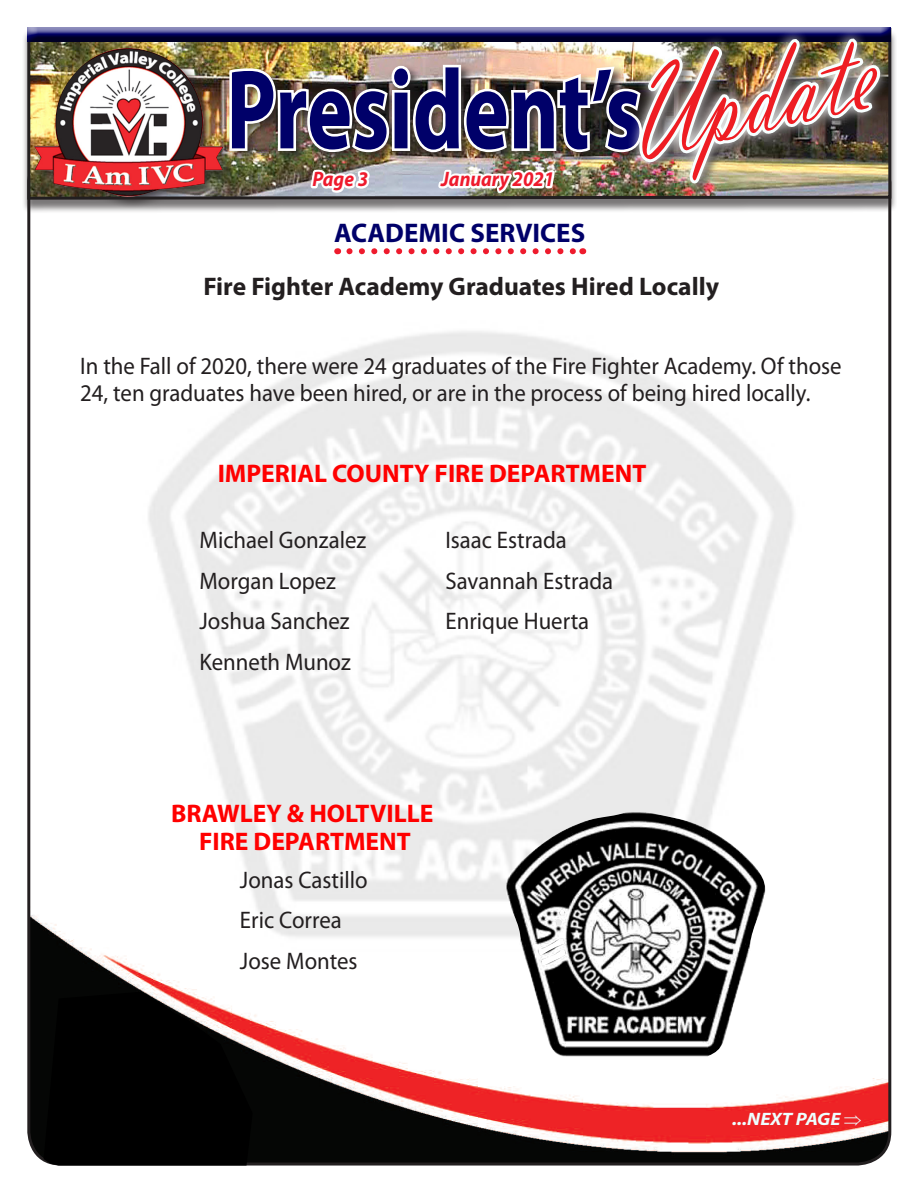
<style>
.page{position:relative;width:918px;height:1188px;background:#fff}
.page>*{position:absolute;margin:0;border:0;box-sizing:border-box;transform-origin:0 0}
.t1{font:136.65px "Vladimir Script";color:#ee1d23;scale:.78 1}
.t2{font:700 114px "Myriad Pro";color:#000069;scale:.75 1}
.t3{font:700 27px "Myriad Pro";color:#000069}
.t4{font:700 25.5px/28.5px "Myriad Pro";color:#f00;text-align:center}
.t5{font:700 25.5px "Myriad Pro";color:#231f20}
.t6{font:24px/40.5px "Myriad Pro";color:#231f20;scale:.95 1}
.t7{font:italic 700 21px "Myriad Pro";color:#ee1b2d;scale:.92 1}
.t8{font:italic 700 18px "Myriad Pro";color:#edffff;scale:1.09 1}
</style>
<div class="page">
<img style="left:31px;top:915px;width:859px;height:247px">
<svg style="left:44px;top:992px;width:209px;height:174px;background:#171111"></svg>
<div style="left:25px;top:27px;width:867px;height:17px;background:#231f20;opacity:.75"></div>
<svg style="left:884px;top:27px;width:12px;height:179px;background:#7e7976"></svg>
<div style="left:31px;top:45px;width:203px;height:163px;background:#231f20;opacity:.75"></div>
<img style="left:34px;top:48px;width:190px;height:150px">
<img style="left:143px;top:331px;width:662px;height:634px">
<img style="left:227px;top:27px;width:657px;height:228px">
<img style="left:504px;top:812px;width:264px;height:244px">
<h1 class="t1" style="left:605px;top:42px;width:328px;rotate:-13deg">Update</h1>
<h2 class="t2" style="left:226px;top:36px;width:556px">President’s</h2>
<p class="t7" style="left:312px;top:165px;width:62px">Page 3</p>
<p class="t7" style="left:441px;top:165px;width:125px">January 2021</p>
<p class="t3" style="left:334px;top:216px;width:253px">ACADEMIC SERVICES</p>
<p class="t5" style="left:203px;top:270px;width:517px">Fire Fighter Academy Graduates Hired Locally</p>
<p class="t6" style="left:80px;top:352px;width:803px;line-height:27px">In the Fall of 2020, there were 24 graduates of the Fire Fighter Academy. Of those<br>24, ten graduates have been hired, or are in the process of being hired locally.</p>
<p class="t4" style="left:218px;top:458px;width:430px">IMPERIAL COUNTY FIRE DEPARTMENT</p>
<p class="t6" style="left:199px;top:520px;width:177px">Michael Gonzalez</p>
<p class="t6" style="left:445px;top:520px;width:129px">Isaac Estrada</p>
<p class="t6" style="left:199px;top:560px;width:145px">Morgan Lopez</p>
<p class="t6" style="left:445px;top:560px;width:178px">Savannah Estrada</p>
<p class="t6" style="left:199px;top:601px;width:159px">Joshua Sanchez</p>
<p class="t6" style="left:445px;top:601px;width:153px">Enrique Huerta</p>
<p class="t6" style="left:199px;top:641px;width:161px">Kenneth Munoz</p>
<p class="t4" style="left:171px;top:798px;width:264px">BRAWLEY &amp; HOLTVILLE<br>FIRE DEPARTMENT</p>
<p class="t6" style="left:240px;top:859px;width:136px">Jonas Castillo<br>Eric Correa<br>Jose Montes</p>
<p class="t8" style="left:732px;top:1107px;width:121px">...NEXT PAGE ⇒</p>
</div>
